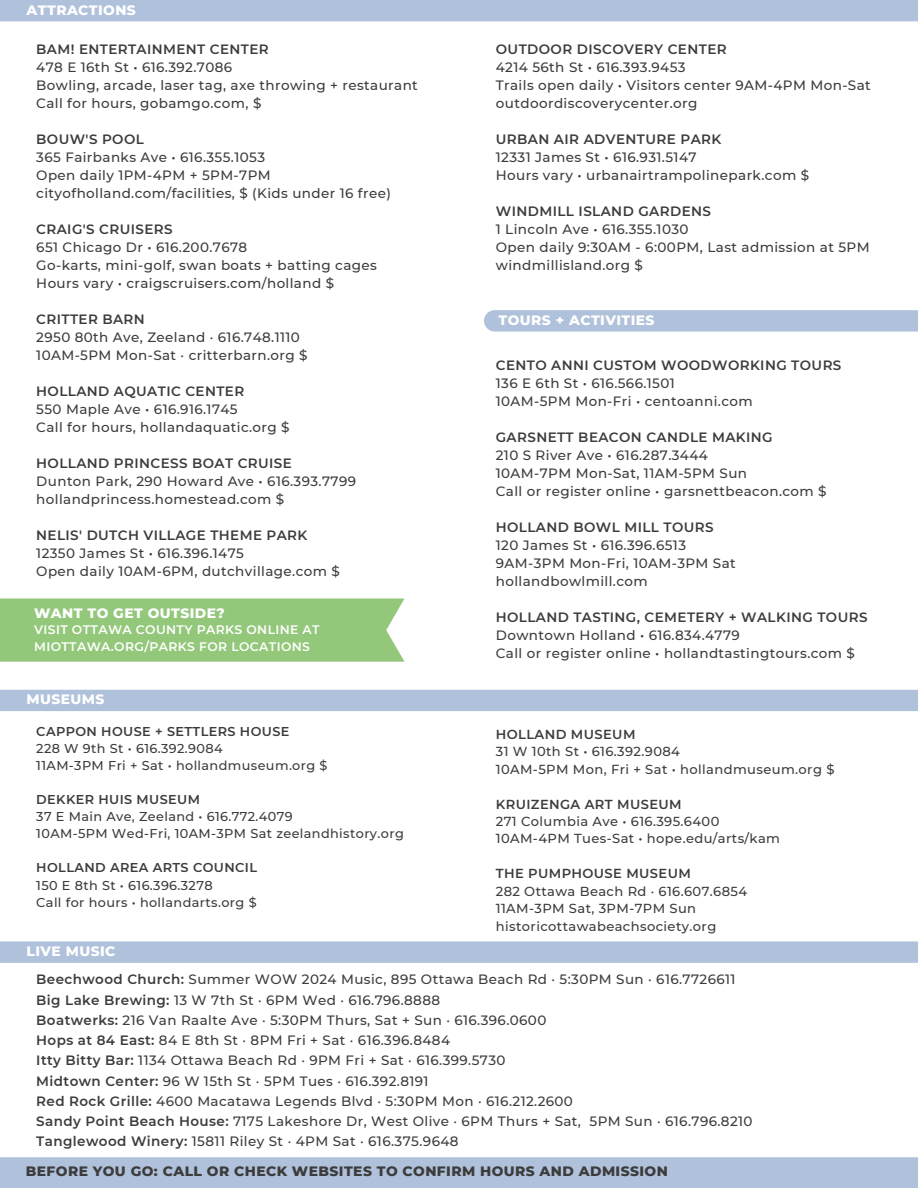
<style>
.page{position:relative;width:918px;height:1188px;background:#fff}
.page>*{position:absolute;margin:0;border:0;box-sizing:border-box;transform-origin:0 0}
.t1{font:800 13.8px "Montserrat";letter-spacing:.03em;color:#fff}
.t2{font:800 13.8px "Montserrat";letter-spacing:.03em;color:#3c3c3c}
.t3{font:500 13.5px/18px "Montserrat";letter-spacing:.03em;color:#3c3c3c}
.t4{font:500 13.05px/17.4px "Montserrat";letter-spacing:.03em;color:#3c3c3c}
.t5{font:500 12.9px/17.1px "Montserrat";letter-spacing:.03em;color:#3c3c3c}
.t6{font:600 12.9px "Montserrat";letter-spacing:.03em;color:#3c3c3c}
.t7{font:600 12.3px/16.5px "Montserrat";letter-spacing:.03em;color:#fff}
.s1{font-weight:600}
</style>
<div class="page">
<div style="left:0;top:1157px;width:918px;height:31px;background:#b0c1db"></div>
<div style="left:0;top:0;width:918px;height:21px;background:#b0c1db"></div>
<div style="left:0;top:690px;width:918px;height:21px;background:#b0c1db"></div>
<div style="left:0;top:941px;width:918px;height:22px;background:#b0c1db"></div>
<div style="left:0;top:599px;width:405px;height:63px;background:#93c87b"></div>
<div style="left:495px;top:310px;width:423px;height:22px;background:#b0c1db"></div>
<h2 class="t1" style="left:27px;top:1px;width:111px">ATTRACTIONS</h2>
<h2 class="t3" style="left:36px;top:40px;width:383px"><span class="s1">BAM! ENTERTAINMENT CENTER<br></span>478 E 16th St • 616.392.7086<br>Bowling, arcade, laser tag, axe throwing + restaurant Call for hours, gobamgo.com, $</h2>
<h1 class="t3" style="left:36px;top:130px;width:356px"><span class="s1">BOUW'S POOL<br></span>365 Fairbanks Ave • 616.355.1053<br>Open daily 1PM-4PM + 5PM-7PM cityofholland.com/facilities, $ (Kids under 16 free)</h1>
<h2 class="t3" style="left:36px;top:220px;width:342px"><span class="s1">CRAIG'S CRUISERS<br></span>651 Chicago Dr • 616.200.7678<br>Go-karts, mini-golf, swan boats + batting cages Hours vary • craigscruisers.com/holland $</h2>
<h2 class="t3" style="left:36px;top:310px;width:273px"><span class="s1">CRITTER BARN<br></span>2950 80th Ave, Zeeland · 616.748.1110<br>10AM-5PM Mon-Sat · critterbarn.org $</h2>
<h2 class="t3" style="left:36px;top:382px;width:255px"><span class="s1">HOLLAND AQUATIC CENTER<br></span>550 Maple Ave • 616.916.1745<br>Call for hours, hollandaquatic.org $</h2>
<h2 class="t3" style="left:36px;top:454px;width:321px"><span class="s1">HOLLAND PRINCESS BOAT CRUISE<br></span>Dunton Park, 290 Howard Ave • 616.393.7799 hollandprincess.homestead.com $</h2>
<h1 class="t3" style="left:36px;top:526px;width:305px"><span class="s1">NELIS' DUTCH VILLAGE THEME PARK<br></span>12350 James St • 616.396.1475<br>Open daily 10AM-6PM, dutchvillage.com $</h1>
<h2 class="t1" style="left:34px;top:604px;width:192px">WANT TO GET OUTSIDE?</h2>
<p class="t7" style="left:34px;top:621px;width:287px">VISIT OTTAWA COUNTY PARKS ONLINE AT<br>MIOTTAWA.ORG/PARKS FOR LOCATIONS</p>
<h2 class="t1" style="left:27px;top:691px;width:79px">MUSEUMS</h2>
<p class="t6" style="left:36px;top:723px;width:255px">CAPPON HOUSE + SETTLERS HOUSE</p>
<p class="t5" style="left:36px;top:740px;width:293px">228 W 9th St • 616.392.9084<br>11AM-3PM Fri + Sat • hollandmuseum.org $</p>
<p class="t6" style="left:36px;top:792px;width:165px">DEKKER HUIS MUSEUM</p>
<p class="t5" style="left:36px;top:808px;width:369px">37 E Main Ave, Zeeland • 616.772.4079<br>10AM-5PM Wed-Fri, 10AM-3PM Sat zeelandhistory.org</p>
<p class="t6" style="left:36px;top:860px;width:222px">HOLLAND AREA ARTS COUNCIL</p>
<p class="t5" style="left:36px;top:876px;width:222px">150 E 8th St • 616.396.3278<br>Call for hours • hollandarts.org $</p>
<h2 class="t1" style="left:27px;top:943px;width:90px">LIVE MUSIC</h2>
<p class="t3" style="left:496px;top:40px;width:377px"><span class="s1">OUTDOOR DISCOVERY CENTER<br></span>4214 56th St • 616.393.9453<br>Trails open daily • Visitors center 9AM-4PM Mon-Sat outdoordiscoverycenter.org</p>
<h2 class="t3" style="left:496px;top:130px;width:315px"><span class="s1">URBAN AIR ADVENTURE PARK<br></span>12331 James St • 616.931.5147<br>Hours vary • urbanairtrampolinepark.com $</h2>
<h2 class="t3" style="left:496px;top:202px;width:375px"><span class="s1">WINDMILL ISLAND GARDENS<br></span>1 Lincoln Ave • 616.355.1030<br>Open daily 9:30AM - 6:00PM, Last admission at 5PM windmillisland.org $</h2>
<h2 class="t1" style="left:499px;top:311px;width:157px">TOURS + ACTIVITIES</h2>
<h2 class="t3" style="left:496px;top:356px;width:347px"><span class="s1">CENTO ANNI CUSTOM WOODWORKING TOURS<br></span>136 E 6th St • 616.566.1501<br>10AM-5PM Mon-Fri • centoanni.com</h2>
<h2 class="t3" style="left:496px;top:428px;width:332px"><span class="s1">GARSNETT BEACON CANDLE MAKING<br></span>210 S River Ave • 616.287.3444<br>10AM-7PM Mon-Sat, 11AM-5PM Sun<br>Call or register online • garsnettbeacon.com $</h2>
<h1 class="t3" style="left:496px;top:518px;width:241px"><span class="s1">HOLLAND BOWL MILL TOURS<br></span>120 James St • 616.396.6513<br>9AM-3PM Mon-Fri, 10AM-3PM Sat hollandbowlmill.com</h1>
<h2 class="t3" style="left:496px;top:608px;width:373px"><span class="s1">HOLLAND TASTING, CEMETERY + WALKING TOURS<br></span>Downtown Holland • 616.834.4779<br>Call or register online • hollandtastingtours.com $</h2>
<h1 class="t4" style="left:496px;top:726px;width:340px"><span class="s1">HOLLAND MUSEUM<br></span>31 W 10th St • 616.392.9084<br>10AM-5PM Mon, Fri + Sat • hollandmuseum.org $</h1>
<h2 class="t4" style="left:496px;top:795px;width:286px"><span class="s1">KRUIZENGA ART MUSEUM<br></span>271 Columbia Ave • 616.395.6400<br>10AM-4PM Tues-Sat • hope.edu/arts/kam</h2>
<h2 class="t4" style="left:496px;top:865px;width:253px"><span class="s1">THE PUMPHOUSE MUSEUM<br></span>282 Ottawa Beach Rd · 616.607.6854<br>11AM-3PM Sat, 3PM-7PM Sun historicottawabeachsociety.org</h2>
<h1 class="t3" style="left:36px;top:969px;width:718px;line-height:20.2px"><span class="s1">Beechwood Church:</span> Summer WOW 2024 Music, 895 Ottawa Beach Rd · 5:30PM Sun · 616.7726611<br><span class="s1">Big Lake Brewing:</span> 13 W 7th St · 6PM Wed · 616.796.8888<br><span class="s1">Boatwerks:</span> 216 Van Raalte Ave · 5:30PM Thurs, Sat + Sun · 616.396.0600<br><span class="s1">Hops at 84 East:</span> 84 E 8th St · 8PM Fri + Sat · 616.396.8484<br><span class="s1">Itty Bitty Bar:</span> 1134 Ottawa Beach Rd · 9PM Fri + Sat · 616.399.5730<br><span class="s1">Midtown Center:</span> 96 W 15th St · 5PM Tues · 616.392.8191<br><span class="s1">Red Rock Grille:</span> 4600 Macatawa Legends Blvd · 5:30PM Mon · 616.212.2600<br><span class="s1">Sandy Point Beach House:</span> 7175 Lakeshore Dr, West Olive · 6PM Thurs + Sat, 5PM Sun · 616.796.8210<br><span class="s1">Tanglewood Winery:</span> 15811 Riley St · 4PM Sat · 616.375.9648</h1>
<h2 class="t2" style="left:26px;top:1163px;width:644px">BEFORE YOU GO: CALL OR CHECK WEBSITES TO CONFIRM HOURS AND ADMISSION</h2>
</div>
